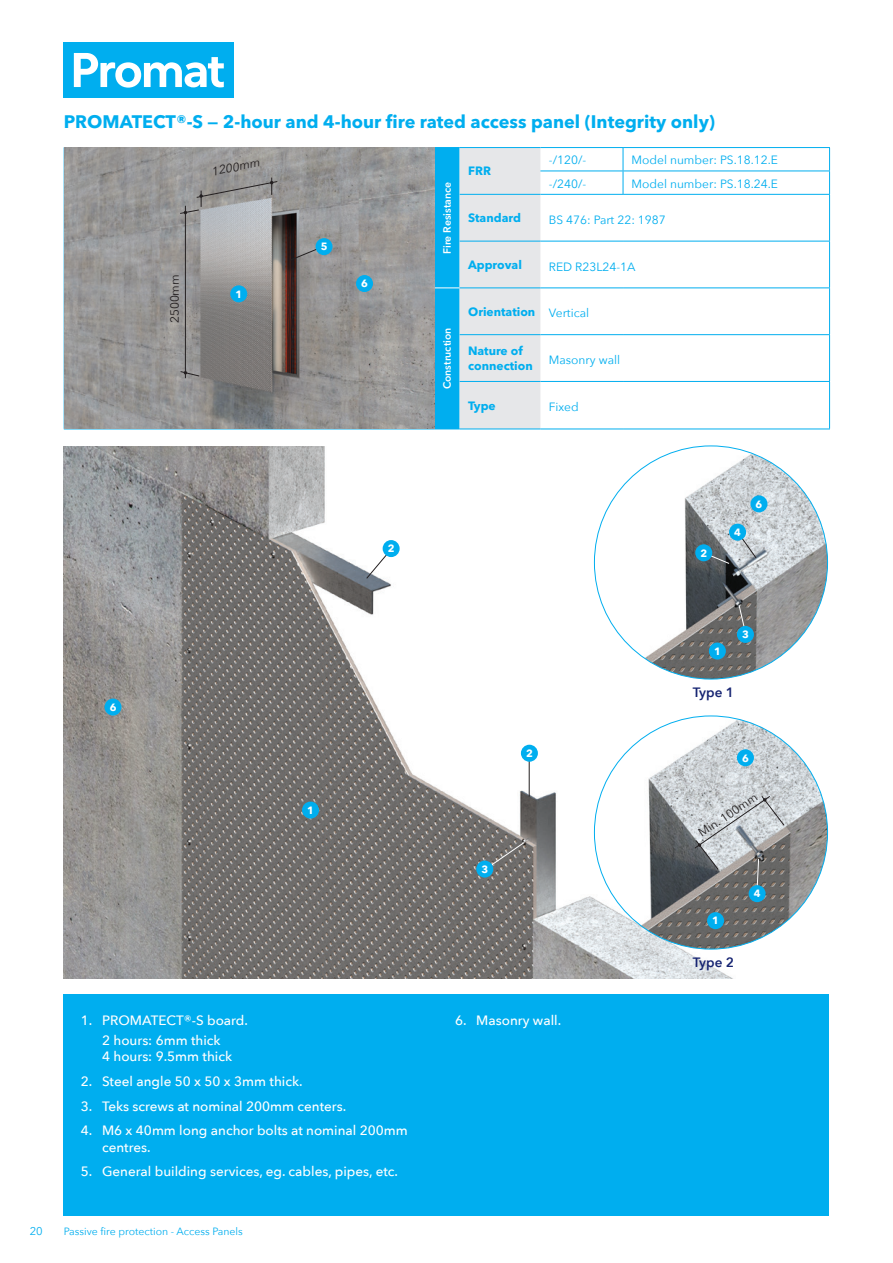
<style>
.page{position:relative;width:893px;height:1263px;background:#fff}
.page>*{position:absolute;margin:0;border:0;box-sizing:border-box;transform-origin:0 0}
.t1{font:700 18px "Avenir Next W1 G";color:#00aeef}
.t2{font:500 13.5px/20.4px "Avenir Next";color:#fff;text-align:center}
.t3{font:600 13.5px "Avenir Next";color:#162472}
.t4{font:12px "Avenir Next";color:#00aeef}
.t5{font:700 12px/14.4px "Avenir Next W1 G";color:#00aeef}
.t6{font:12px "Avenir Next";color:#231f20}
.t7{font:italic 12px "Avenir Next";color:#231f20}
.t8{font:11.25px "Avenir Next";color:#00aeef}
.t9{font:10.5px "Avenir Next";color:#00aeef}
.t10{font:600 10.5px "Avenir Next W1 G";color:#fff}
.t11{font:700 10.5px "Avenir Next W1 G";color:#fff}
.s1{font-family:"Avenir Next";font-weight:400}
</style>
<div class="page">
<img style="left:64px;top:446px;width:765px;height:532px">
<img style="left:594px;top:446px;width:233px;height:233px;border-radius:117px">
<img style="left:594px;top:716px;width:233px;height:233px;border-radius:117px">
<div style="left:64px;top:43px;width:170px;height:55px;background:#00aeef"></div>
<svg style="left:74px;top:53px;width:150px;height:35px"></svg>
<div style="left:64px;top:994px;width:765px;height:221px;background:#00aeef"></div>
<svg style="left:623px;top:148px;width:1px;height:46px"></svg>
<hr style="left:829px;top:241px;width:1px;height:46px;background:#00aeef">
<hr style="left:540px;top:194px;width:83px;height:1px;background:#00aeef">
<hr style="left:623px;top:194px;width:207px;height:1px;background:#00aeef">
<hr style="left:540px;top:241px;width:83px;height:1px;background:#00aeef">
<hr style="left:623px;top:241px;width:207px;height:1px;background:#00aeef">
<hr style="left:64px;top:147px;width:370px;height:1px;background:#00aeef">
<hr style="left:64px;top:429px;width:370px;height:1px;background:#00aeef">
<hr style="left:540px;top:147px;width:83px;height:1px;background:#00aeef">
<hr style="left:623px;top:147px;width:207px;height:1px;background:#00aeef">
<hr style="left:540px;top:171px;width:83px;height:1px;background:#00aeef">
<hr style="left:623px;top:171px;width:207px;height:1px;background:#00aeef">
<svg style="left:829px;top:148px;width:1px;height:46px"></svg>
<hr style="left:829px;top:195px;width:1px;height:46px;background:#00aeef">
<hr style="left:540px;top:287px;width:83px;height:1px;background:#00aeef">
<hr style="left:623px;top:287px;width:207px;height:1px;background:#00aeef">
<svg style="left:434px;top:147px;width:106px;height:283px;background:#add8e9"></svg>
<hr style="left:829px;top:288px;width:1px;height:46px;background:#00aeef">
<hr style="left:460px;top:334px;width:80px;height:1px;background:#00aeef">
<hr style="left:540px;top:334px;width:83px;height:1px;background:#00aeef">
<hr style="left:623px;top:334px;width:207px;height:1px;background:#00aeef">
<hr style="left:829px;top:335px;width:1px;height:46px;background:#00aeef">
<hr style="left:460px;top:381px;width:80px;height:1px;background:#00aeef">
<hr style="left:540px;top:381px;width:83px;height:1px;background:#00aeef">
<hr style="left:623px;top:381px;width:207px;height:1px;background:#00aeef">
<hr style="left:829px;top:382px;width:1px;height:47px;background:#00aeef">
<hr style="left:460px;top:429px;width:80px;height:1px;background:#00aeef">
<hr style="left:540px;top:429px;width:83px;height:1px;background:#00aeef">
<hr style="left:623px;top:429px;width:207px;height:1px;background:#00aeef">
<img style="left:64px;top:148px;width:370px;height:281px">
<hr style="left:529px;top:753px;width:1px;height:43px;background:#231f20">
<svg style="left:737px;top:531px;width:20px;height:27px"></svg>
<svg style="left:289px;top:246px;width:35px;height:15px"></svg>
<svg style="left:366px;top:548px;width:26px;height:31px"></svg>
<svg style="left:485px;top:842px;width:40px;height:28px"></svg>
<svg style="left:739px;top:605px;width:7px;height:23px"></svg>
<svg style="left:704px;top:553px;width:25px;height:11px"></svg>
<div style="left:230px;top:285px;width:17px;height:17px;background:#00aeef;border-radius:50%"></div>
<div style="left:302px;top:801px;width:17px;height:18px;background:#00aeef;border-radius:50%"></div>
<div style="left:707px;top:912px;width:17px;height:17px;background:#00aeef;border-radius:50%"></div>
<div style="left:709px;top:642px;width:17px;height:17px;background:#00aeef;border-radius:50%"></div>
<div style="left:737px;top:749px;width:17px;height:17px;background:#00aeef;border-radius:50%"></div>
<div style="left:750px;top:495px;width:17px;height:17px;background:#00aeef;border-radius:50%"></div>
<div style="left:356px;top:275px;width:17px;height:17px;background:#00aeef;border-radius:50%"></div>
<div style="left:315px;top:238px;width:18px;height:17px;background:#00aeef;border-radius:50%"></div>
<div style="left:104px;top:698px;width:17px;height:18px;background:#00aeef;border-radius:50%"></div>
<div style="left:383px;top:540px;width:17px;height:17px;background:#00aeef;border-radius:50%"></div>
<div style="left:521px;top:745px;width:17px;height:17px;background:#00aeef;border-radius:50%"></div>
<div style="left:749px;top:885px;width:17px;height:17px;background:#00aeef;border-radius:50%"></div>
<div style="left:729px;top:524px;width:17px;height:17px;background:#00aeef;border-radius:50%"></div>
<div style="left:476px;top:860px;width:17px;height:18px;background:#00aeef;border-radius:50%"></div>
<div style="left:737px;top:626px;width:17px;height:17px;background:#00aeef;border-radius:50%"></div>
<div style="left:695px;top:544px;width:17px;height:17px;background:#00aeef;border-radius:50%"></div>
<svg style="left:180px;top:178px;width:98px;height:36px;background:#9a9a9b"></svg>
<svg style="left:180px;top:371px;width:20px;height:5px"></svg>
<hr style="left:185px;top:206px;width:1px;height:172px;background:#231f20">
<svg style="left:694px;top:796px;width:90px;height:98px;background:#a2a6a9"></svg>
<h1 class="t1" style="left:64px;top:111px;width:653px">PROMATECT®-S — 2-hour and 4-hour fire rated access panel (Integrity only)</h1>
<p class="t7" style="left:209px;top:162px;width:51px;rotate:-11deg">1200mm</p>
<p class="t6" style="left:165px;top:323px;width:51px;rotate:-90deg">2500mm</p>
<p class="t11" style="left:235px;top:287px;width:8px">1</p>
<p class="t11" style="left:321px;top:240px;width:8px">5</p>
<p class="t11" style="left:361px;top:277px;width:8px">6</p>
<p class="t11" style="left:110px;top:701px;width:8px">6</p>
<p class="t11" style="left:388px;top:542px;width:8px">2</p>
<p class="t11" style="left:307px;top:804px;width:8px">1</p>
<p class="t2" style="left:81px;top:1009px;width:169px">1. PROMATECT®-S board.<br>2 hours: 6mm thick</p>
<p class="t2" style="left:102px;top:1046px;width:132px">4 hours: 9.5mm thick</p>
<p class="t2" style="left:81px;top:1070px;width:223px">2. Steel angle 50 x 50 x 3mm thick.</p>
<p class="t2" style="left:81px;top:1095px;width:267px">3. Teks screws at nominal 200mm centers.</p>
<p class="t2" style="left:102px;top:1122px;width:307px;line-height:16.2px;text-align:left;text-indent:-21px">4. M6 x 40mm long anchor bolts at nominal 200mm centres.</p>
<p class="t2" style="left:81px;top:1161px;width:319px">5. General building services, eg. cables, pipes, etc.</p>
<p class="t8" style="left:30px;top:1222px;width:15px">20</p>
<p class="t9" style="left:64px;top:1223px;width:181px">Passive fire protection - Access Panels</p>
<p class="t10" style="left:441px;top:254px;width:74px;rotate:-90deg">Fire Resistance</p>
<p class="t10" style="left:441px;top:389px;width:63px;rotate:-90deg">Construction</p>
<p class="t5" style="left:468px;top:163px;width:24px">FRR</p>
<p class="t4" style="left:549px;top:150px;width:39px">-/120/-</p>
<p class="t4" style="left:631px;top:150px;width:148px">Model number: PS.18.12.E</p>
<p class="t4" style="left:549px;top:173px;width:39px">-/240/-</p>
<p class="t4" style="left:631px;top:173px;width:148px">Model number: PS.18.24.E</p>
<p class="t5" style="left:468px;top:211px;width:54px">Standard</p>
<p class="t4" style="left:549px;top:209px;width:118px">BS 476: Part 22: 1987</p>
<p class="t5" style="left:468px;top:258px;width:55px">Approval</p>
<p class="t4" style="left:549px;top:256px;width:88px">RED R23L24-1A</p>
<p class="t5" style="left:468px;top:304px;width:123px">Orientation <span class="s1">Vertical</span></p>
<p class="t5" style="left:468px;top:344px;width:66px">Nature of connection</p>
<p class="t4" style="left:549px;top:350px;width:73px">Masonry wall</p>
<p class="t5" style="left:468px;top:398px;width:29px">Type</p>
<p class="t4" style="left:549px;top:397px;width:31px">Fixed</p>
<p class="t11" style="left:526px;top:747px;width:8px">2</p>
<p class="t11" style="left:481px;top:863px;width:8px">3</p>
<p class="t11" style="left:700px;top:546px;width:8px">2</p>
<p class="t11" style="left:734px;top:526px;width:8px">4</p>
<p class="t11" style="left:756px;top:497px;width:8px">6</p>
<p class="t11" style="left:714px;top:645px;width:8px">1</p>
<p class="t11" style="left:742px;top:628px;width:8px">3</p>
<p class="t3" style="left:693px;top:680px;width:43px">Type 1</p>
<p class="t11" style="left:742px;top:751px;width:8px">6</p>
<p class="t6" style="left:694px;top:825px;width:70px;rotate:-34deg">Min. 100mm</p>
<p class="t11" style="left:712px;top:914px;width:8px">1</p>
<p class="t3" style="left:693px;top:950px;width:43px">Type 2</p>
<p class="t11" style="left:754px;top:887px;width:8px">4</p>
<p class="t2" style="left:455px;top:1009px;width:108px">6. Masonry wall.</p>
</div>
